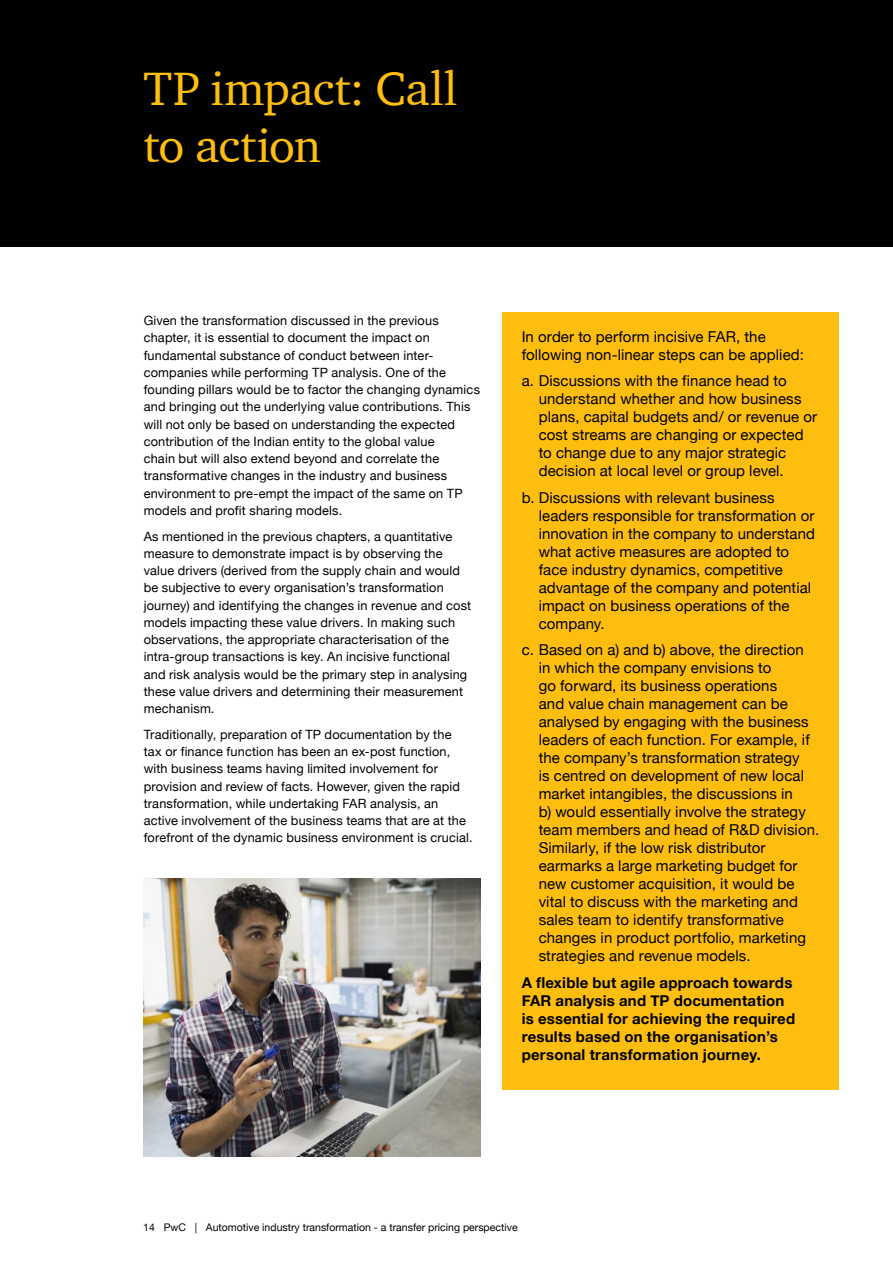
<style>
.page{position:relative;width:893px;height:1263px;background:#fff}
.page>*{position:absolute;margin:0;border:0;box-sizing:border-box;transform-origin:0 0}
.t1{font:48px/57.6px "ITC Charter Com";letter-spacing:-.01em;color:#febe10}
.t2{font:15px/18px "Helvetica Neue";letter-spacing:.005em;color:#000}
.t3{font:700 15px/18px "Helvetica Neue";letter-spacing:.015em;color:#000}
.t4{font:12.75px/17.2px "Helvetica Neue";letter-spacing:.015em;color:#000}
.t5{font:10.5px "Helvetica Neue";color:#000}
</style>
<div class="page">
<div style="left:502px;top:313px;width:337px;height:777px;background:#febe10"></div>
<div style="left:0;top:0;width:893px;height:247px;background:#000"></div>
<img style="left:144px;top:878px;width:337px;height:279px">
<h1 class="t1" style="left:144px;top:59px;width:315px">TP impact: Call to action</h1>
<p class="t4" style="left:144px;top:313px;width:338px">Given the transformation discussed in the previous chapter, it is essential to document the impact on fundamental substance of conduct between inter&shy;companies while performing TP analysis. One of the founding pillars would be to factor the changing dynamics and bringing out the underlying value contributions. This will not only be based on understanding the expected contribution of the Indian entity to the global value<br>chain but will also extend beyond and correlate the transformative changes in the industry and business environment to pre-empt the impact of the same on TP models and profit sharing models.</p>
<p class="t4" style="left:144px;top:528px;width:329px">As mentioned in the previous chapters, a quantitative measure to demonstrate impact is by observing the value drivers (derived from the supply chain and would be subjective to every organisation’s transformation journey) and identifying the changes in revenue and cost models impacting these value drivers. In making such observations, the appropriate characterisation of the intra-group transactions is key. An incisive functional and risk analysis would be the primary step in analysing these value drivers and determining their measurement mechanism.</p>
<p class="t4" style="left:144px;top:726px;width:330px">Traditionally, preparation of TP documentation by the tax or finance function has been an ex-post function, with business teams having limited involvement for provision and review of facts. However, given the rapid transformation, while undertaking FAR analysis, an active involvement of the business teams that are at the forefront of the dynamic business environment is crucial.</p>
<p class="t2" style="left:522px;top:329px;width:284px;line-height:17.2px">In order to perform incisive FAR, the following non-linear steps can be applied:</p>
<p class="t2" style="left:539px;top:373px;width:280px;text-indent:-17px">a. Discussions with the finance head to understand whether and how business plans, capital budgets and/ or revenue or cost streams are changing or expected to change due to any major strategic decision at local level or group level.</p>
<p class="t2" style="left:539px;top:489px;width:278px;text-indent:-17px">b. Discussions with relevant business leaders responsible for transformation or innovation in the company to understand what active measures are adopted to face industry dynamics, competitive advantage of the company and potential impact on business operations of the company.</p>
<p class="t2" style="left:539px;top:642px;width:282px;text-indent:-17px">c. Based on a) and b) above, the direction in which the company envisions to<br>go forward, its business operations<br>and value chain management can be analysed by engaging with the business leaders of each function. For example, if the company’s transformation strategy<br>is centred on development of new local market intangibles, the discussions in<br>b) would essentially involve the strategy team members and head of R&amp;D division.<br>Similarly, if the low risk distributor earmarks a large marketing budget for new customer acquisition, it would be vital to discuss with the marketing and sales team to identify transformative changes in product portfolio, marketing strategies and revenue models.</p>
<p class="t3" style="left:522px;top:974px;width:275px">A flexible but agile approach towards FAR analysis and TP documentation is essential for achieving the required results based on the organisation’s personal transformation journey.</p>
<p class="t5" style="left:143px;top:1220px;width:376px">14 PwC | Automotive industry transformation - a transfer pricing perspective</p>
</div>
